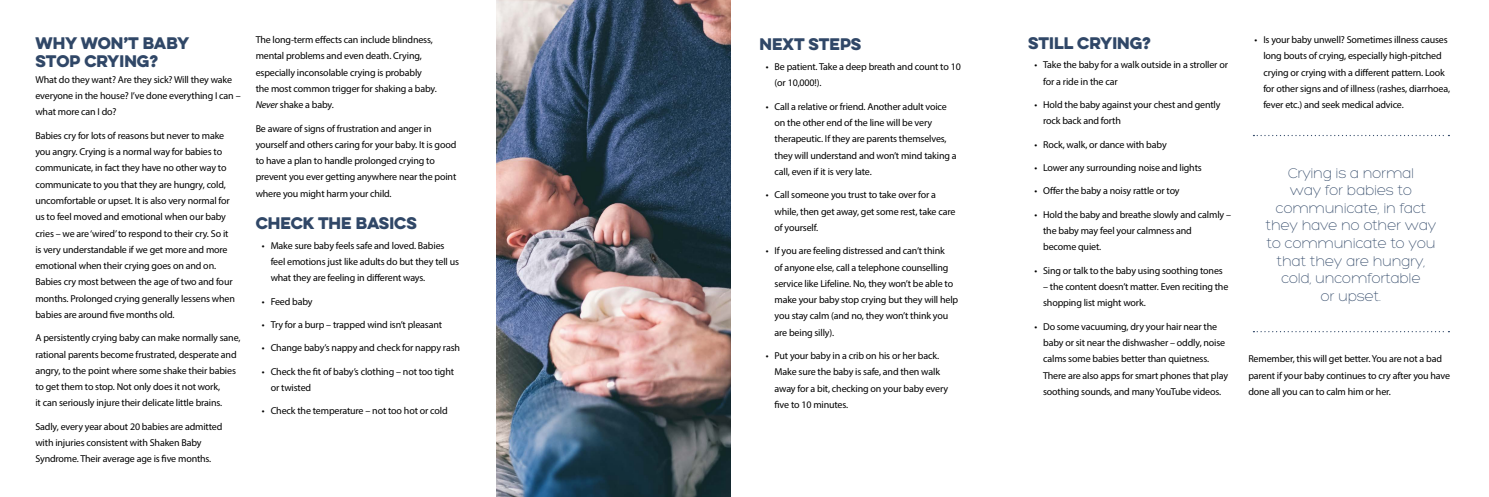
<style>
.page{position:relative;width:1489px;height:497px;background:#fff}
.page>*{position:absolute;margin:0;border:0;box-sizing:border-box;transform-origin:0 0}
.Body_left{font:300 15px/17.5px "Hero";letter-spacing:-.015em;color:#304767;text-align:center}
.Headings{font:15px/18px "Eveleth Clean";color:#304767}
.Body_left-2{font:10px/16.2px "Myriad Pro";letter-spacing:-.015em;color:#000}
.s1{font-style:italic}
</style>
<div class="page">
<img style="left:496px;top:0;width:234px;height:496px">
<svg style="left:1253px;top:135px;width:196px;height:1px"></svg>
<svg style="left:1253px;top:331px;width:196px;height:1px"></svg>
<p class="Headings" style="left:35px;top:33px;width:155px">WHY WON’T BABY<br>STOP CRYING?</p>
<p class="Body_left-2" style="left:35px;top:71px;width:207px">What do they want? Are they sick? Will they wake everyone in the house? I’ve done everything I can – what more can I do?</p>
<p class="Body_left-2" style="left:35px;top:127px;width:201px">Babies cry for lots of reasons but never to make you angry. Crying is a normal way for babies to communicate, in fact they have no other way to communicate to you that they are hungry, cold, uncomfortable or upset. It is also very normal for us to feel moved and emotional when our baby cries – we are ‘wired’ to respond to their cry. So it is very understandable if we get more and more emotional when their crying goes on and on.<br>Babies cry most between the age of two and four months. Prolonged crying generally lessens when babies are around five months old.</p>
<p class="Body_left-2" style="left:35px;top:329px;width:206px">A persistently crying baby can make normally sane, rational parents become frustrated, desperate and angry, to the point where some shake their babies to get them to stop. Not only does it not work,<br>it can seriously injure their delicate little brains.</p>
<p class="Body_left-2" style="left:35px;top:417px;width:188px">Sadly, every year about 20 babies are admitted with injuries consistent with Shaken Baby<br>Syndrome. Their average age is five months.</p>
<p class="Body_left-2" style="left:256px;top:31px;width:183px">The long-term effects can include blindness, mental problems and even death. Crying, especially inconsolable crying is probably the most common trigger for shaking a baby.<br><span class="s1">Never</span> shake a baby.</p>
<p class="Body_left-2" style="left:256px;top:120px;width:202px">Be aware of signs of frustration and anger in yourself and others caring for your baby. It is good to have a plan to handle prolonged crying to prevent you ever getting anywhere near the point where you might harm your child.</p>
<p class="Headings" style="left:256px;top:213px;width:163px">CHECK THE BASICS</p>
<p class="Body_left-2" style="left:271px;top:237px;width:190px;text-indent:-9px">• Make sure baby feels safe and loved. Babies feel emotions just like adults do but they tell us what they are feeling in different ways.</p>
<p class="Body_left-2" style="left:262px;top:292px;width:52px">• Feed baby</p>
<p class="Body_left-2" style="left:262px;top:316px;width:182px">• Try for a burp – trapped wind isn’t pleasant</p>
<p class="Body_left-2" style="left:262px;top:339px;width:200px">• Change baby’s nappy and check for nappy rash</p>
<p class="Body_left-2" style="left:271px;top:362px;width:185px;text-indent:-9px">• Check the fit of baby’s clothing – not too tight or twisted</p>
<p class="Body_left-2" style="left:262px;top:402px;width:187px">• Check the temperature – not too hot or cold</p>
<p class="Headings" style="left:759px;top:35px;width:103px">NEXT STEPS</p>
<p class="Body_left-2" style="left:774px;top:58px;width:188px;text-indent:-9px">• Be patient. Take a deep breath and count to 10 (or 10,000!).</p>
<p class="Body_left-2" style="left:774px;top:98px;width:184px;text-indent:-9px">• Call a relative or friend. Another adult voice on the other end of the line will be very therapeutic. If they are parents themselves, they will understand and won’t mind taking a call, even if it is very late.</p>
<p class="Body_left-2" style="left:774px;top:186px;width:182px;text-indent:-9px">• Call someone you trust to take over for a while, then get away, get some rest, take care of yourself.</p>
<p class="Body_left-2" style="left:774px;top:242px;width:185px;text-indent:-9px">• If you are feeling distressed and can’t think<br>of anyone else, call a telephone counselling service like Lifeline. No, they won’t be able to make your baby stop crying but they will help you stay calm (and no, they won’t think you are being silly).</p>
<p class="Body_left-2" style="left:774px;top:347px;width:175px;text-indent:-9px">• Put your baby in a crib on his or her back.<br>Make sure the baby is safe, and then walk away for a bit, checking on your baby every five to 10 minutes.</p>
<p class="Headings" style="left:1028px;top:33px;width:124px">STILL CRYING?</p>
<p class="Body_left-2" style="left:1043px;top:57px;width:186px;text-indent:-9px">• Take the baby for a walk outside in a stroller or for a ride in the car</p>
<p class="Body_left-2" style="left:1043px;top:96px;width:179px;text-indent:-9px">• Hold the baby against your chest and gently rock back and forth</p>
<p class="Body_left-2" style="left:1034px;top:136px;width:134px">• Rock, walk, or dance with baby</p>
<p class="Body_left-2" style="left:1034px;top:159px;width:169px">• Lower any surrounding noise and lights</p>
<p class="Body_left-2" style="left:1034px;top:182px;width:147px">• Offer the baby a noisy rattle or toy</p>
<p class="Body_left-2" style="left:1043px;top:206px;width:189px;text-indent:-9px">• Hold the baby and breathe slowly and calmly – the baby may feel your calmness and<br>become quiet.</p>
<p class="Body_left-2" style="left:1034px;top:262px;width:190px">• Sing or talk to the baby using soothing tones</p>
<p class="Body_left-2" style="left:1043px;top:278px;width:187px">– the content doesn’t matter. Even reciting the shopping list might work.</p>
<p class="Body_left-2" style="left:1043px;top:317px;width:186px;text-indent:-9px">• Do some vacuuming, dry your hair near the baby or sit near the dishwasher – oddly, noise calms some babies better than quietness.<br>There are also apps for smart phones that play soothing sounds, and many YouTube videos.</p>
<p class="Body_left-2" style="left:1263px;top:31px;width:188px;text-indent:-9px">• Is your baby unwell? Sometimes illness causes long bouts of crying, especially high-pitched crying or crying with a different pattern. Look for other signs and of illness (rashes, diarrhoea, fever etc.) and seek medical advice.</p>
<p class="Body_left" style="left:1265px;top:164px;width:172px">Crying is a normal<br>way for babies to communicate, in fact they have no other way to communicate to you that they are hungry, cold, uncomfortable<br>or upset.</p>
<p class="Body_left-2" style="left:1248px;top:350px;width:203px">Remember, this will get better. You are not a bad parent if your baby continues to cry after you have done all you can to calm him or her.</p>
</div>
